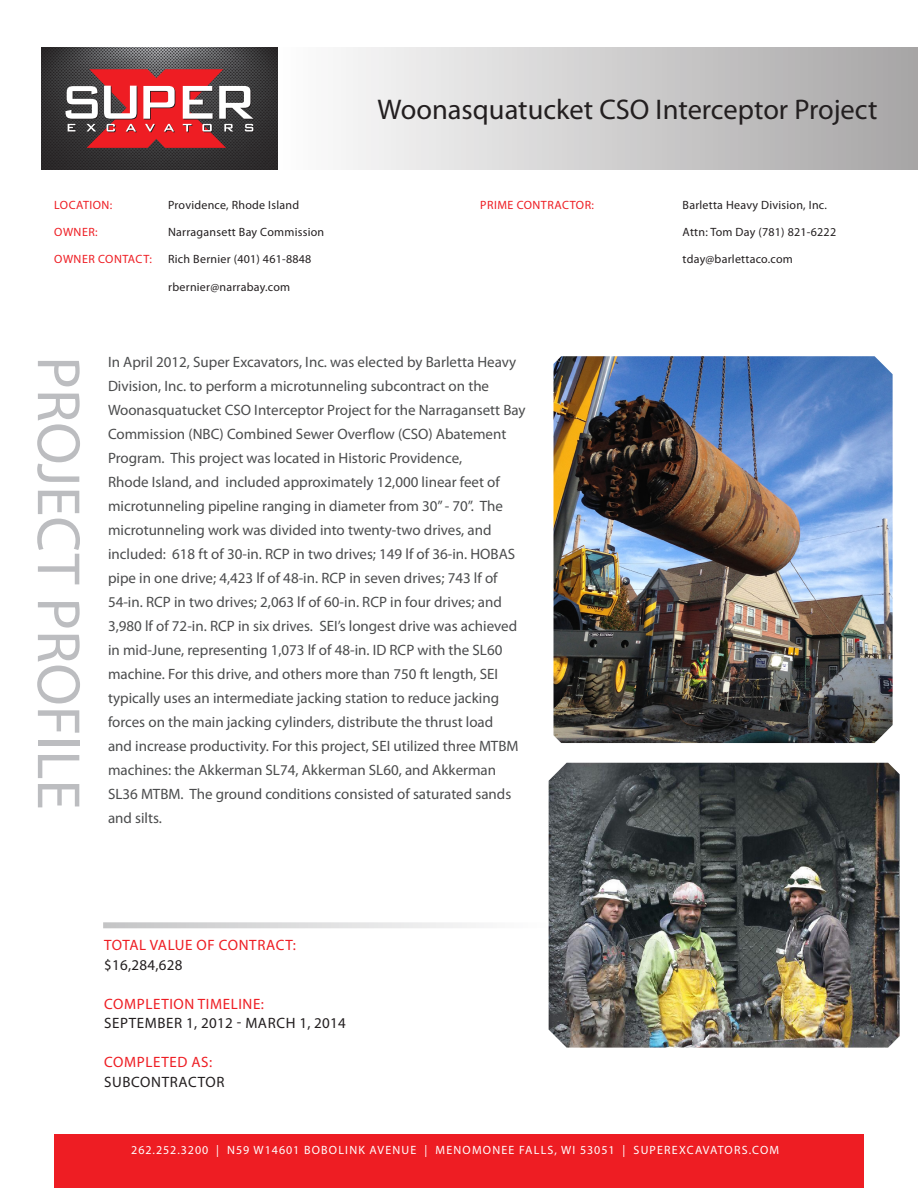
<style>
.page{position:relative;width:918px;height:1188px;background:#fff}
.page>*{position:absolute;margin:0;border:0;box-sizing:border-box;transform-origin:0 0}
.t1{font:61.5px "Myriad Pro";color:#bcbdc0}
.t2{font:28.5px "Myriad Pro";color:#231f20}
.t3{font:15px/24px "Myriad Pro";color:#4b4c4d}
.t4{font:15px/19.5px "Myriad Pro";letter-spacing:.04em;color:#231f20}
.t5{font:15px/19.5px "Myriad Pro";letter-spacing:.02em;color:#ee1d23}
.t6{font:12px "Myriad Pro";letter-spacing:.02em;color:#231f20}
.t7{font:12px "Myriad Pro";letter-spacing:.1em;color:#fff}
.t8{font:12px "Myriad Pro";letter-spacing:.04em;color:#ee1d23}
.s1{color:#231f20}
.s2{color:#ee1d23}
</style>
<div class="page">
<div style="left:278px;top:48px;width:640px;height:122px;background:linear-gradient(to right,#fefefe,#a7a5a5)"></div>
<img style="left:42px;top:48px;width:236px;height:122px">
<svg style="left:66px;top:69px;width:188px;height:79px"></svg>
<div style="left:54px;top:1134px;width:810px;height:54px;background:#ee1d23"></div>
<svg style="left:103px;top:922px;width:446px;height:6px"></svg>
<img style="left:549px;top:763px;width:351px;height:285px">
<img style="left:554px;top:356px;width:339px;height:387px">
<p class="t8" style="left:54px;top:197px;width:60px">LOCATION:</p>
<p class="t6" style="left:168px;top:197px;width:133px">Providence, Rhode Island</p>
<p class="t8" style="left:54px;top:225px;width:45px">OWNER:</p>
<p class="t6" style="left:168px;top:225px;width:158px">Narragansett Bay Commission</p>
<p class="t8" style="left:54px;top:252px;width:99px">OWNER CONTACT:</p>
<p class="t6" style="left:168px;top:252px;width:145px">Rich Bernier (401) 461-8848</p>
<p class="t6" style="left:168px;top:279px;width:123px">rbernier@narrabay.com</p>
<p class="t2" style="left:378px;top:92px;width:501px">Woonasquatucket CSO Interceptor Project</p>
<p class="t8" style="left:480px;top:197px;width:115px">PRIME CONTRACTOR:</p>
<p class="t6" style="left:683px;top:197px;width:146px">Barletta Heavy Division, Inc.</p>
<p class="t6" style="left:683px;top:225px;width:155px">Attn: Tom Day (781) 821-6222</p>
<p class="t6" style="left:683px;top:252px;width:112px">tday@barlettaco.com</p>
<p class="t1" style="left:96px;top:356px;width:455px;rotate:90deg">PROJECT PROFILE</p>
<p class="t3" style="left:108px;top:350px;width:419px">In April 2012, Super Excavators, Inc. was elected by Barletta Heavy Division, Inc. to perform a microtunneling subcontract on the Woonasquatucket CSO Interceptor Project for the Narragansett Bay Commission (NBC) Combined Sewer Overflow (CSO) Abatement Program. This project was located in Historic Providence,<br>Rhode Island, and included approximately 12,000 linear feet of microtunneling pipeline ranging in diameter from 30” - 70”. The microtunneling work was divided into twenty-two drives, and included: 618 ft of 30-in. RCP in two drives; 149 lf of 36-in. HOBAS pipe in one drive; 4,423 lf of 48-in. RCP in seven drives; 743 lf of 54-in. RCP in two drives; 2,063 lf of 60-in. RCP in four drives; and 3,980 lf of 72-in. RCP in six drives. SEI’s longest drive was achieved in mid-June, representing 1,073 lf of 48-in. ID RCP with the SL60 machine. For this drive, and others more than 750 ft length, SEI typically uses an intermediate jacking station to reduce jacking forces on the main jacking cylinders, distribute the thrust load<br>and increase productivity. For this project, SEI utilized three MTBM machines: the Akkerman SL74, Akkerman SL60, and Akkerman SL36 MTBM. The ground conditions consisted of saturated sands and silts.</p>
<p class="t5" style="left:104px;top:935px;width:193px">TOTAL VALUE OF CONTRACT: <span class="s1">$16,284,628</span></p>
<p class="t4" style="left:104px;top:993px;width:243px"><span class="s2">COMPLETION TIMELINE:<br></span>SEPTEMBER 1, 2012 - MARCH 1, 2014</p>
<p class="t4" style="left:104px;top:1052px;width:122px"><span class="s2">COMPLETED AS:<br></span>SUBCONTRACTOR</p>
<p class="t7" style="left:131px;top:1143px;width:650px">262.252.3200 | N59 W14601 BOBOLINK AVENUE | MENOMONEE FALLS, WI 53051 | SUPEREXCAVATORS.COM</p>
</div>
